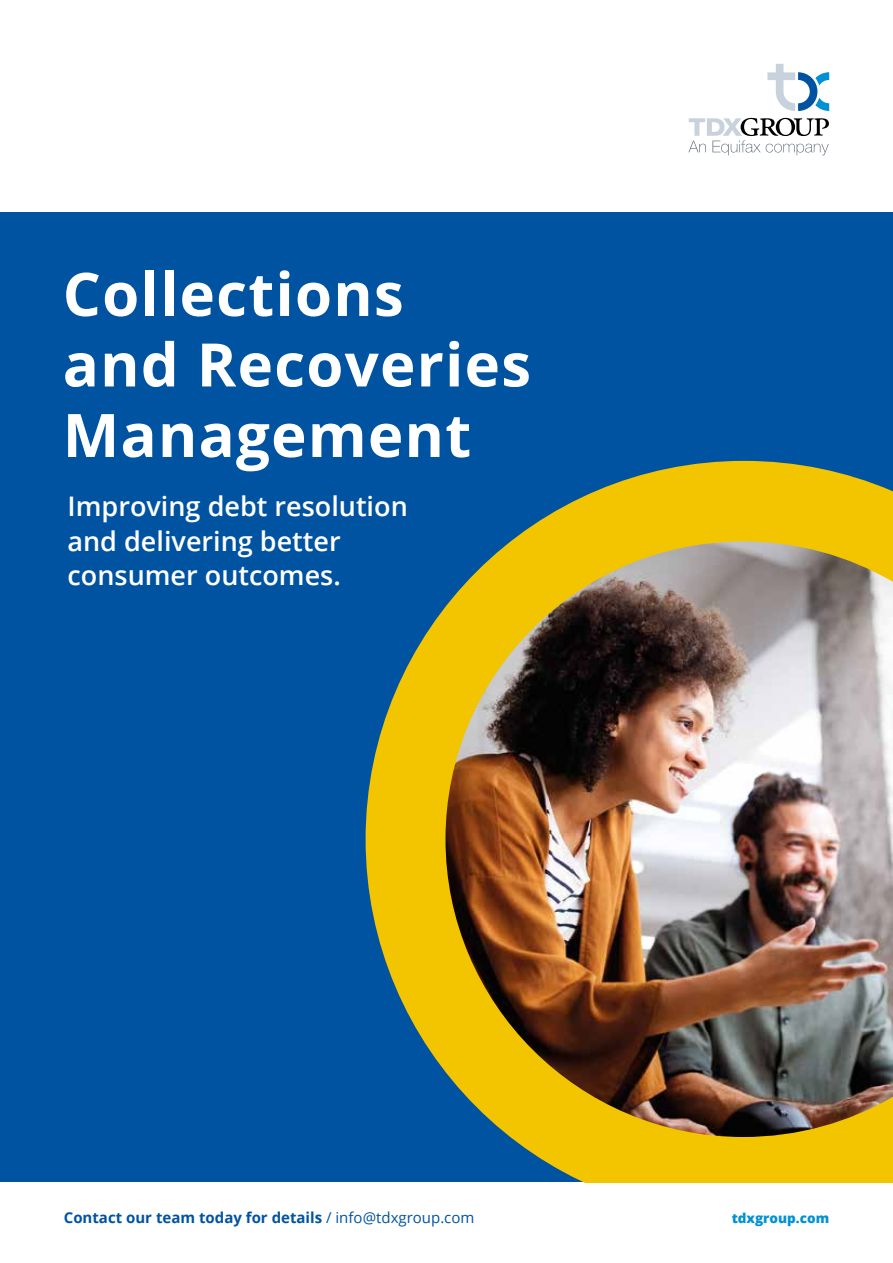
<style>
.page{position:relative;width:893px;height:1263px;background:#fff}
.page>*{position:absolute;margin:0;border:0;box-sizing:border-box;transform-origin:0 0}
.t1{font:700 60px/70.5px "Open Sans";letter-spacing:.02em;color:#fff}
.t2{font:600 27px/34.5px "Open Sans";color:#fff}
.t3{font:700 15px "Open Sans";color:#0053a1}
.t4{font:800 13.5px "Open Sans";color:#0092d4}
.s1{font-weight:400}
</style>
<div class="page">
<div style="left:0;top:213px;width:893px;height:969px;background:#0053a1"></div>
<svg style="left:366px;top:461px;width:527px;height:721px;fill:#f3c400"></svg>
<img style="left:445px;top:541px;width:448px;height:596px">
<svg style="left:688px;top:118px;width:141px;height:37px"></svg>
<svg style="left:767px;top:64px;width:62px;height:47px"></svg>
<h1 class="t1" style="left:63px;top:257px;width:470px">Collections and Recoveries<br>Management</h1>
<p class="t2" style="left:68px;top:488px;width:342px">Improving debt resolution and delivering better consumer outcomes.</p>
<p class="t3" style="left:64px;top:1207px;width:412px">Contact our team today for details <span class="s1">/ info@tdxgroup.com</span></p>
<p class="t4" style="left:732px;top:1207px;width:99px">tdxgroup.com</p>
</div>
